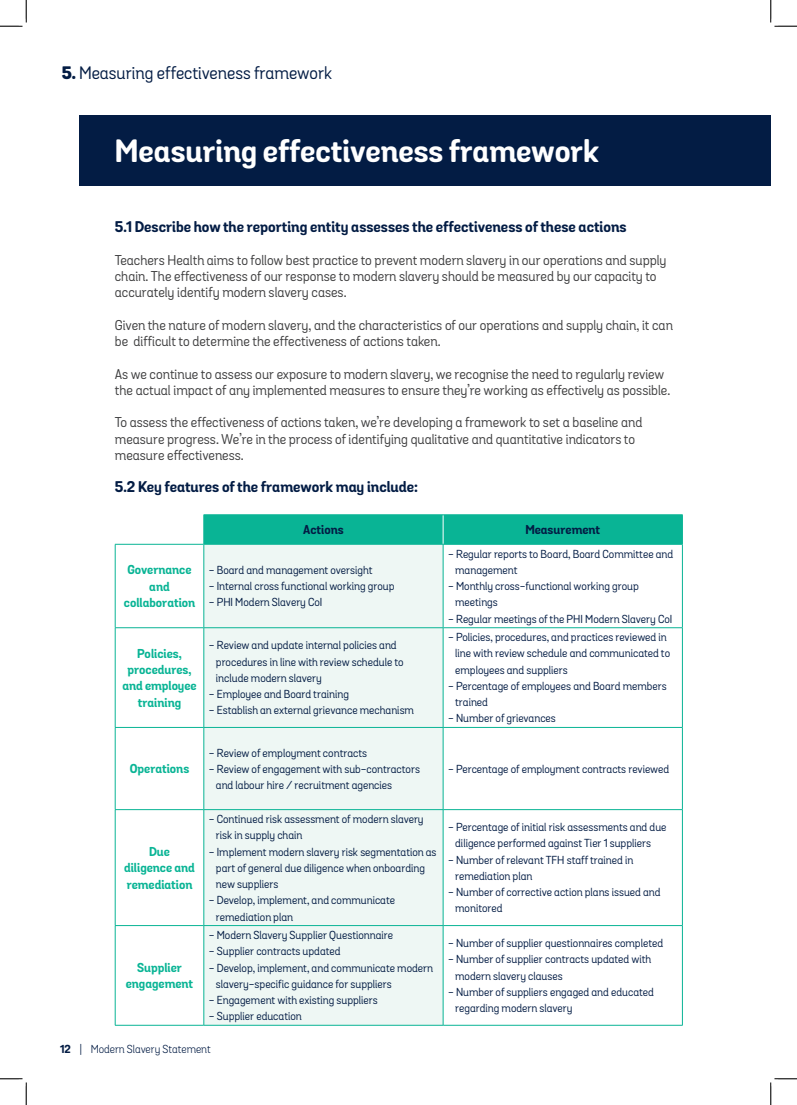
<style>
.page{position:relative;width:797px;height:1105px;background:#fff}
.page>*{position:absolute;margin:0;border:0;box-sizing:border-box;transform-origin:0 0}
.t1{font:700 31.25px "Grota Sans Alt Rd";color:#fff}
.Sections{font:17.5px "Grota Sans Alt Rd";color:#031c44}
.Body_Copy{font:700 15px "Grota Sans Alt Rd";color:#031c44}
.Body_Copy-2{font:13.75px/16.2px "Grota Sans Alt Rd";color:#3e3e3f}
.Heading_1{font:700 12.5px/16.2px "Grota Sans Alt Rd";color:#09b495;text-align:center}
.Heading_1-2{font:700 12.5px "Grota Sans Alt Rd";color:#031c44}
.Heading_1-3{font:11.25px/16.2px "Grota Sans Alt Rd";color:#031c44}
.t2{font:11.25px "Grota Sans Alt Rd";color:#031c44}
.s1{font-weight:800}
.s2{font-weight:700}
</style>
<div class="page">
<div style="left:79px;top:115px;width:691px;height:71px;background:#031c44"></div>
<div style="left:204px;top:545px;width:239px;height:480px;background:#eef7f4"></div>
<hr style="left:115px;top:627px;width:89px;height:1px;background:#09b495">
<hr style="left:204px;top:627px;width:239px;height:1px;background:#09b495">
<hr style="left:443px;top:627px;width:239px;height:1px;background:#09b495">
<hr style="left:115px;top:727px;width:89px;height:1px;background:#09b495">
<hr style="left:204px;top:727px;width:239px;height:1px;background:#09b495">
<hr style="left:443px;top:727px;width:239px;height:1px;background:#09b495">
<hr style="left:115px;top:809px;width:89px;height:1px;background:#09b495">
<hr style="left:204px;top:809px;width:239px;height:1px;background:#09b495">
<hr style="left:443px;top:809px;width:239px;height:1px;background:#09b495">
<hr style="left:115px;top:925px;width:89px;height:1px;background:#09b495">
<hr style="left:204px;top:925px;width:239px;height:1px;background:#09b495">
<hr style="left:443px;top:925px;width:239px;height:1px;background:#09b495">
<hr style="left:115px;top:544px;width:89px;height:1px;background:#09b495">
<hr style="left:115px;top:545px;width:1px;height:82px;background:#09b495">
<hr style="left:203px;top:545px;width:1px;height:82px;background:#09b495">
<hr style="left:443px;top:545px;width:1px;height:82px;background:#09b495">
<hr style="left:682px;top:545px;width:1px;height:82px;background:#09b495">
<hr style="left:115px;top:628px;width:1px;height:99px;background:#09b495">
<hr style="left:203px;top:628px;width:1px;height:99px;background:#09b495">
<hr style="left:443px;top:628px;width:1px;height:99px;background:#09b495">
<hr style="left:682px;top:628px;width:1px;height:99px;background:#09b495">
<hr style="left:115px;top:728px;width:1px;height:81px;background:#09b495">
<hr style="left:203px;top:728px;width:1px;height:81px;background:#09b495">
<hr style="left:443px;top:728px;width:1px;height:81px;background:#09b495">
<hr style="left:682px;top:728px;width:1px;height:81px;background:#09b495">
<hr style="left:115px;top:810px;width:1px;height:115px;background:#09b495">
<hr style="left:203px;top:810px;width:1px;height:115px;background:#09b495">
<hr style="left:443px;top:810px;width:1px;height:115px;background:#09b495">
<hr style="left:682px;top:810px;width:1px;height:115px;background:#09b495">
<hr style="left:115px;top:926px;width:1px;height:99px;background:#09b495">
<hr style="left:203px;top:926px;width:1px;height:99px;background:#09b495">
<hr style="left:443px;top:926px;width:1px;height:99px;background:#09b495">
<hr style="left:682px;top:926px;width:1px;height:99px;background:#09b495">
<hr style="left:115px;top:1025px;width:89px;height:1px;background:#09b495">
<hr style="left:204px;top:1025px;width:239px;height:1px;background:#09b495">
<hr style="left:443px;top:1025px;width:239px;height:1px;background:#09b495">
<hr style="left:203px;top:514px;width:240px;height:1px;background:#09b495">
<hr style="left:443px;top:514px;width:239px;height:1px;background:#09b495">
<div style="left:203px;top:515px;width:480px;height:29px;background:#09b495"></div>
<hr style="left:204px;top:544px;width:239px;height:1px;background:#09b495">
<hr style="left:443px;top:544px;width:239px;height:1px;background:#09b495">
<svg style="left:0;top:0;width:27px;height:27px"></svg>
<svg style="left:0;top:1078px;width:27px;height:27px"></svg>
<svg style="left:770px;top:0;width:27px;height:27px"></svg>
<svg style="left:770px;top:1078px;width:27px;height:27px"></svg>
<p class="Sections" style="left:62px;top:63px;width:272px"><span class="s1">5.</span> Measuring effectiveness framework</p>
<p class="t1" style="left:115px;top:132px;width:486px">Measuring effectiveness framework</p>
<p class="Body_Copy" style="left:115px;top:218px;width:513px">5.1 Describe how the reporting entity assesses the effectiveness of these actions</p>
<p class="Body_Copy-2" style="left:115px;top:252px;width:553px">Teachers Health aims to follow best practice to prevent modern slavery in our operations and supply chain. The effectiveness of our response to modern slavery should be measured by our capacity to accurately identify modern slavery cases.</p>
<p class="Body_Copy-2" style="left:115px;top:317px;width:559px">Given the nature of modern slavery, and the characteristics of our operations and supply chain, it can be difficult to determine the effectiveness of actions taken.</p>
<p class="Body_Copy-2" style="left:115px;top:366px;width:557px">As we continue to assess our exposure to modern slavery, we recognise the need to regularly review the actual impact of any implemented measures to ensure they’re working as effectively as possible.</p>
<p class="Body_Copy-2" style="left:115px;top:415px;width:529px">To assess the effectiveness of actions taken, we’re developing a framework to set a baseline and measure progress. We’re in the process of identifying qualitative and quantitative indicators to measure effectiveness.</p>
<p class="Body_Copy" style="left:115px;top:478px;width:305px">5.2 Key features of the framework may include:</p>
<p class="Heading_1-2" style="left:303px;top:522px;width:42px">Actions</p>
<p class="Heading_1-2" style="left:525px;top:522px;width:76px">Measurement</p>
<p class="Heading_1" style="left:124px;top:563px;width:73px">Governance and collaboration</p>
<p class="Heading_1-3" style="left:209px;top:562px;width:165px">- Board and management oversight</p>
<p class="Heading_1-3" style="left:209px;top:578px;width:187px">- Internal cross functional working group</p>
<p class="Heading_1-3" style="left:209px;top:595px;width:115px">- PHI Modern Slavery CoI</p>
<p class="Heading_1" style="left:122px;top:646px;width:76px">Policies, procedures, and employee training</p>
<p class="Heading_1-3" style="left:216px;top:637px;width:189px;text-indent:-7px">- Review and update internal policies and procedures in line with review schedule to include modern slavery</p>
<p class="Heading_1-3" style="left:209px;top:686px;width:142px">- Employee and Board training</p>
<p class="Heading_1-3" style="left:209px;top:702px;width:207px">- Establish an external grievance mechanism</p>
<p class="Heading_1-3" style="left:455px;top:546px;width:220px;text-indent:-7px">- Regular reports to Board, Board Committee and management</p>
<p class="Heading_1-3" style="left:455px;top:578px;width:185px;text-indent:-7px">- Monthly cross-functional working group meetings</p>
<p class="Heading_1-3" style="left:448px;top:611px;width:226px">- Regular meetings of the PHI Modern Slavery CoI</p>
<p class="Heading_1-3" style="left:455px;top:629px;width:216px;text-indent:-7px">- Policies, procedures, and practices reviewed in line with review schedule and communicated to employees and suppliers</p>
<p class="Heading_1-3" style="left:455px;top:678px;width:213px;text-indent:-7px">- Percentage of employees and Board members trained</p>
<p class="Heading_1-3" style="left:448px;top:711px;width:109px">- Number of grievances</p>
<p class="Heading_1" style="left:130px;top:761px;width:61px">Operations</p>
<p class="Heading_1" style="left:124px;top:844px;width:72px">Due diligence and remediation</p>
<p class="Heading_1" style="left:126px;top:960px;width:69px">Supplier engagement</p>
<p class="Heading_1-3" style="left:209px;top:745px;width:160px">- Review of employment contracts</p>
<p class="Heading_1-3" style="left:216px;top:761px;width:206px;text-indent:-7px">- Review of engagement with sub-contractors and labour hire / recruitment agencies</p>
<p class="Heading_1-3" style="left:448px;top:761px;width:223px">- Percentage of employment contracts reviewed</p>
<p class="Heading_1-3" style="left:216px;top:811px;width:209px;text-indent:-7px">- Continued risk assessment of modern slavery risk in supply chain</p>
<p class="Heading_1-3" style="left:216px;top:844px;width:222px;text-indent:-7px">- Implement modern slavery risk segmentation as part of general due diligence when onboarding new suppliers</p>
<p class="Heading_1-3" style="left:216px;top:892px;width:181px;text-indent:-7px">- Develop, implement, and communicate remediation plan</p>
<p class="Heading_1-3" style="left:209px;top:927px;width:186px">- Modern Slavery Supplier Questionnaire</p>
<p class="Heading_1-3" style="left:209px;top:943px;width:133px">- Supplier contracts updated</p>
<p class="Heading_1-3" style="left:216px;top:960px;width:219px;text-indent:-7px">- Develop, implement, and communicate modern slavery-specific guidance for suppliers</p>
<p class="Heading_1-3" style="left:209px;top:992px;width:170px">- Engagement with existing suppliers</p>
<p class="Heading_1-3" style="left:209px;top:1008px;width:94px">- Supplier education</p>
<p class="Heading_1-3" style="left:455px;top:819px;width:213px;text-indent:-7px">- Percentage of initial risk assessments and due diligence performed against Tier 1 suppliers</p>
<p class="Heading_1-3" style="left:455px;top:852px;width:180px;text-indent:-7px">- Number of relevant TFH staff trained in remediation plan</p>
<p class="Heading_1-3" style="left:455px;top:884px;width:207px;text-indent:-7px">- Number of corrective action plans issued and monitored</p>
<p class="Heading_1-3" style="left:448px;top:935px;width:216px">- Number of supplier questionnaires completed</p>
<p class="Heading_1-3" style="left:455px;top:952px;width:197px;text-indent:-7px">- Number of supplier contracts updated with modern slavery clauses</p>
<p class="Heading_1-3" style="left:455px;top:984px;width:200px;text-indent:-7px">- Number of suppliers engaged and educated regarding modern slavery</p>
<p class="t2" style="left:60px;top:1043px;width:152px"><span class="s2">12</span> | Modern Slavery Statement</p>
</div>
